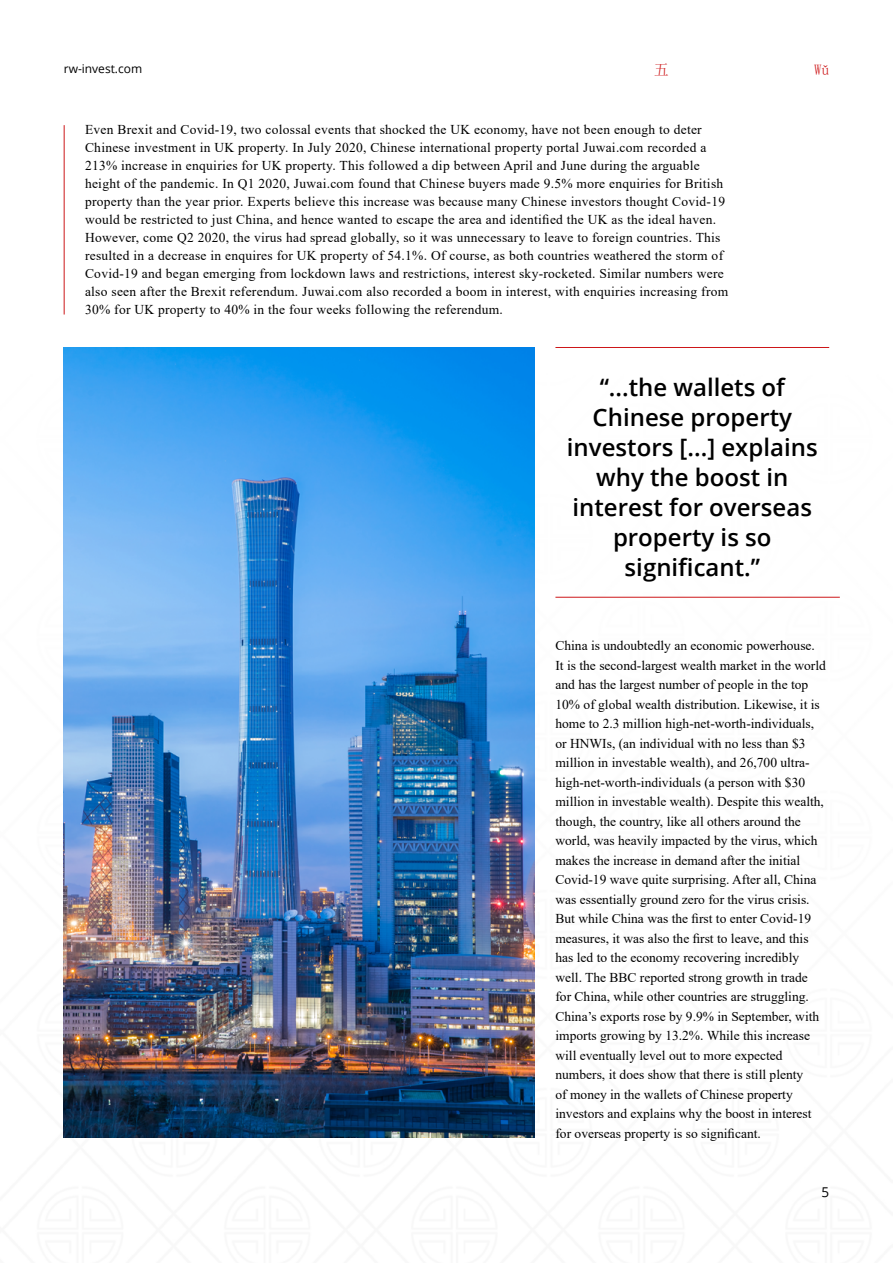
<style>
.page{position:relative;width:893px;height:1263px;background:#fff}
.page>*{position:absolute;margin:0;border:0;box-sizing:border-box;transform-origin:0 0}
.t1{font:600 24px/30px "Open Sans";color:#000;text-align:center}
.t2{font:15px "Sim Sun";color:#cd1719}
.t3{font:13.5px/19.5px "Times New Roman";color:#000}
.t4{font:13.5px/18px "Times New Roman";letter-spacing:.02em;color:#000}
.t5{font:13.5px "Open Sans";color:#000}
.t6{font:12px "Open Sans";color:#000}
</style>
<div class="page">
<img style="left:64px;top:348px;width:470px;height:790px">
<hr style="left:64px;top:125px;width:1px;height:189px;background:#cd1719">
<hr style="left:555px;top:347px;width:274px;height:1px;background:#cd1719">
<hr style="left:555px;top:597px;width:285px;height:1px;background:#cd1719">
<p class="t6" style="left:64px;top:60px;width:80px">rw-invest.com</p>
<p class="t2" style="left:654px;top:62px;width:16px">五</p>
<p class="t2" style="left:814px;top:62px;width:16px">Wǔ</p>
<p class="t4" style="left:85px;top:120px;width:645px">Even Brexit and Covid-19, two colossal events that shocked the UK economy, have not been enough to deter Chinese investment in UK property. In July 2020, Chinese international property portal Juwai.com recorded a 213% increase in enquiries for UK property. This followed a dip between April and June during the arguable height of the pandemic. In Q1 2020, Juwai.com found that Chinese buyers made 9.5% more enquiries for British property than the year prior. Experts believe this increase was because many Chinese investors thought Covid-19 would be restricted to just China, and hence wanted to escape the area and identified the UK as the ideal haven.<br>However, come Q2 2020, the virus had spread globally, so it was unnecessary to leave to foreign countries. This resulted in a decrease in enquires for UK property of 54.1%. Of course, as both countries weathered the storm of Covid-19 and began emerging from lockdown laws and restrictions, interest sky-rocketed. Similar numbers were also seen after the Brexit referendum. Juwai.com also recorded a boom in interest, with enquiries increasing from 30% for UK property to 40% in the four weeks following the referendum.</p>
<h1 class="t1" style="left:567px;top:371px;width:252px">‘‘...the wallets of<br>Chinese property investors [...] explains why the boost in interest for overseas property is so significant.’’</h1>
<p class="t3" style="left:555px;top:636px;width:272px">China is undoubtedly an economic powerhouse.<br>It is the second-largest wealth market in the world and has the largest number of people in the top 10% of global wealth distribution. Likewise, it is home to 2.3 million high-net-worth-individuals, or HNWIs, (an individual with no less than $3 million in investable wealth), and 26,700 ultra&shy;high-net-worth-individuals (a person with $30 million in investable wealth). Despite this wealth, though, the country, like all others around the world, was heavily impacted by the virus, which makes the increase in demand after the initial Covid-19 wave quite surprising. After all, China was essentially ground zero for the virus crisis.<br>But while China was the first to enter Covid-19 measures, it was also the first to leave, and this has led to the economy recovering incredibly well. The BBC reported strong growth in trade for China, while other countries are struggling.<br>China’s exports rose by 9.9% in September, with imports growing by 13.2%. While this increase will eventually level out to more expected numbers, it does show that there is still plenty<br>of money in the wallets of Chinese property investors and explains why the boost in interest for overseas property is so significant.</p>
<p class="t5" style="left:821px;top:1182px;width:9px">5</p>
</div>
